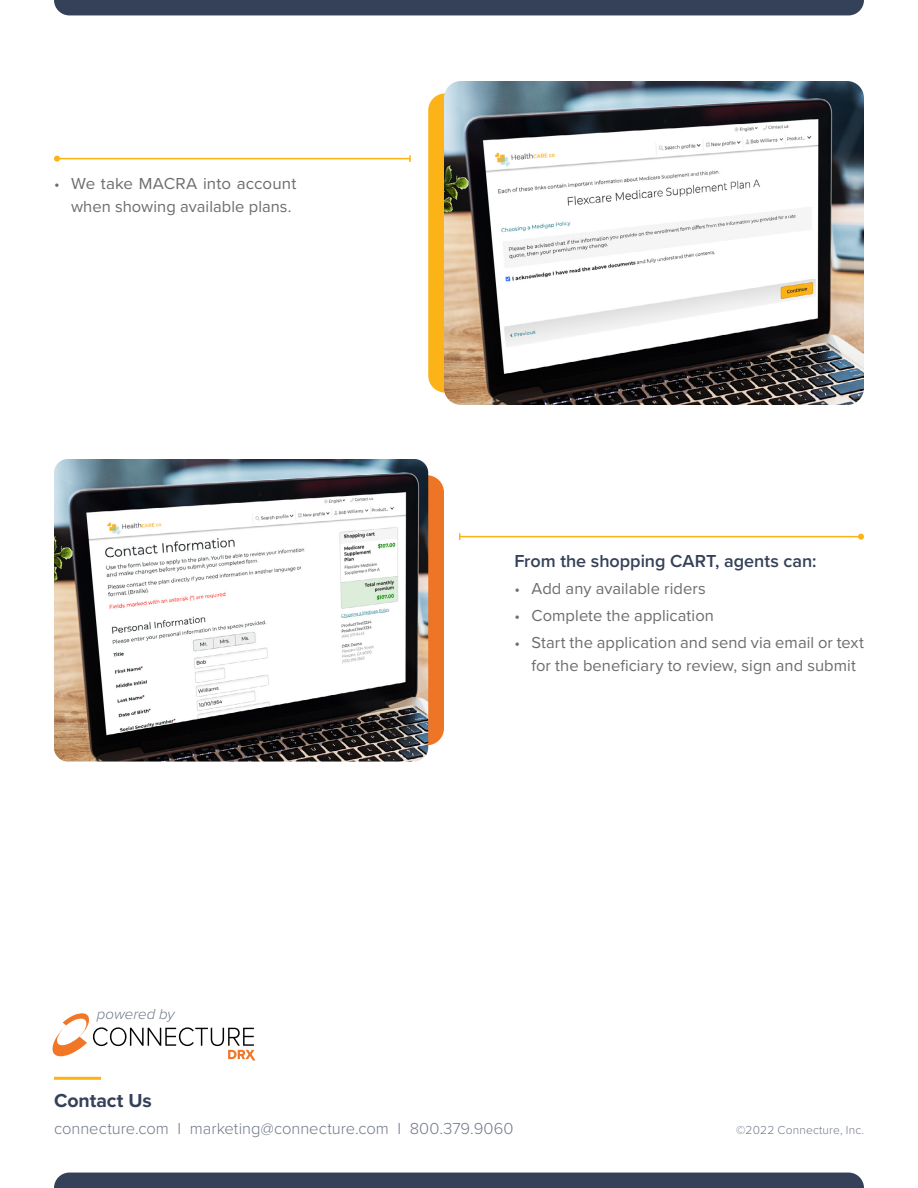
<style>
.page{position:relative;width:918px;height:1188px;background:#fff}
.page>*{position:absolute;margin:0;border:0;box-sizing:border-box;transform-origin:0 0}
.t1{font:700 19.5px "Proxima Nova";color:#354158}
.t2{font:600 18px "Proxima Nova";color:#354158}
.t3{font:16.5px/22.5px "Proxima Nova";letter-spacing:.005em;color:#6c6d70;text-align:right}
.t4{font:300 16.5px "Proxima Nova";color:#717a8a}
.t5{font:italic 300 15px "Proxima Nova";color:#717a8a}
.t6{font:300 12px "Proxima Nova";letter-spacing:.015em;color:#717a8a}
.s1{font-size:15.75px}
</style>
<div class="page">
<div style="left:266px;top:475px;width:178px;height:270px;background:#ef7526;border-radius:17px"></div>
<div style="left:428px;top:93px;width:178px;height:300px;background:#fcb317;border-radius:17px"></div>
<div style="left:54px;top:1173px;width:810px;height:15px;background:#354158"></div>
<div style="left:54px;top:0;width:810px;height:15px;background:#354158"></div>
<img style="left:444px;top:81px;width:420px;height:324px">
<img style="left:54px;top:459px;width:374px;height:303px">
<hr style="left:54px;top:1077px;width:47px;height:3px;background:#fcb317">
<svg style="left:52px;top:1013px;width:203px;height:48px"></svg>
<hr style="left:57px;top:158px;width:353px;height:1px;background:#fcb316">
<svg style="left:409px;top:155px;width:2px;height:7px"></svg>
<svg style="left:54px;top:156px;width:6px;height:6px"></svg>
<hr style="left:460px;top:536px;width:401px;height:1px;background:#fcb316">
<svg style="left:858px;top:534px;width:6px;height:6px"></svg>
<p class="t3" style="left:54px;top:172px;width:244px"><span class="s1">•</span> We take MACRA into account when showing available plans.</p>
<p class="t5" style="left:97px;top:1003px;width:79px">powered by</p>
<p class="t2" style="left:514px;top:548px;width:304px">From the shopping CART, agents can:</p>
<p class="t3" style="left:514px;top:577px;width:193px"><span class="s1">•</span> Add any available riders</p>
<p class="t3" style="left:514px;top:604px;width:201px"><span class="s1">•</span> Complete the application</p>
<p class="t3" style="left:514px;top:631px;width:351px;text-align:center"><span class="s1">•</span> Start the application and send via email or text for the beneficiary to review, sign and submit</p>
<p class="t1" style="left:54px;top:1086px;width:99px">Contact Us</p>
<p class="t4" style="left:54px;top:1116px;width:461px">connecture.com I marketing@connecture.com I 800.379.9060</p>
<p class="t6" style="left:736px;top:1121px;width:129px">©2022 Connecture, Inc.</p>
</div>
